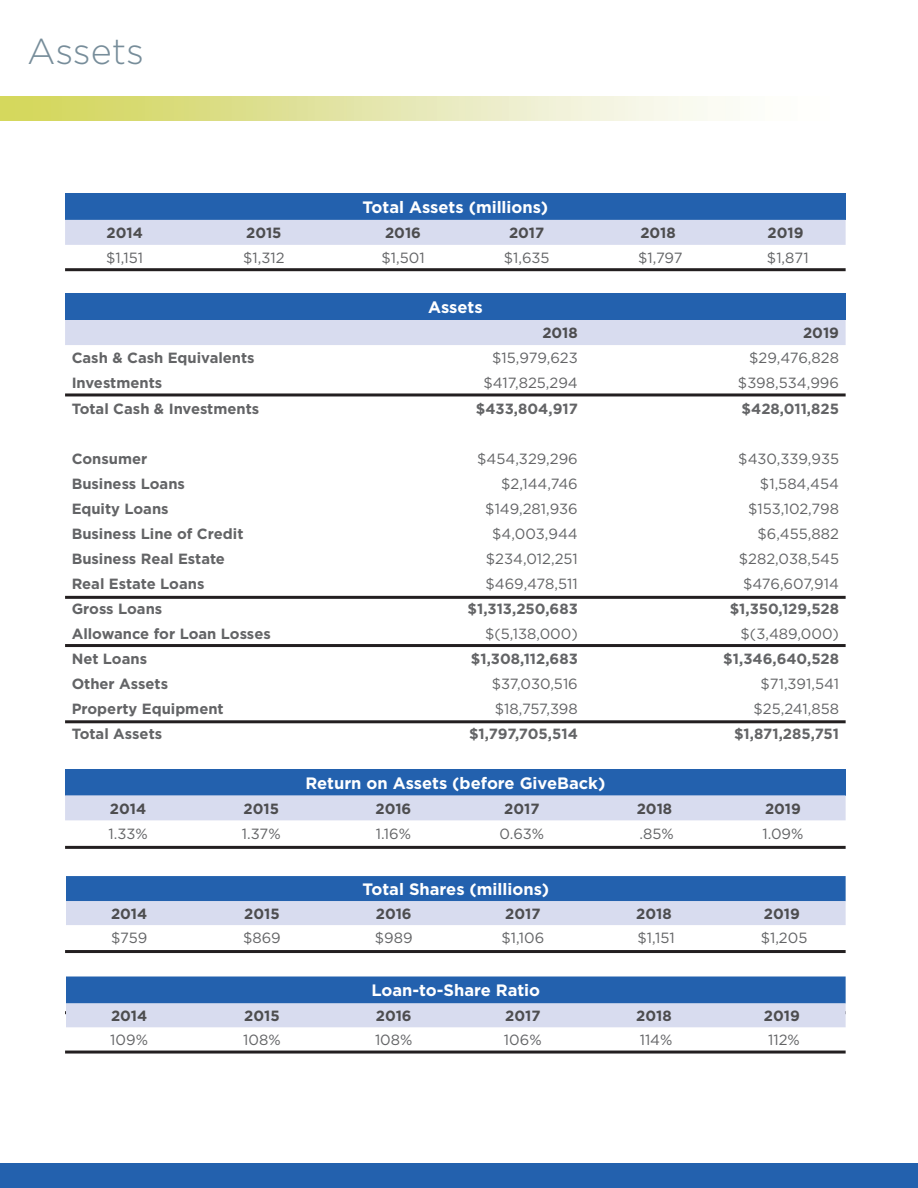
<style>
.page{position:relative;width:918px;height:1188px;background:#fff}
.page>*{position:absolute;margin:0;border:0;box-sizing:border-box;transform-origin:0 0}
.t1{font:300 36px "Gotham";color:#778d9a}
.Table_Header{font:700 16.5px "Gotham";color:#fff}
.Content_Right_Aligne{font:14.85px "Gotham";color:#636466}
.Content_Left_Aligned{font:700 14.85px "Gotham";color:#636466}
.Content{font:14.85px "Gotham";color:#636466}
.Content_Right_Aligne-2{font:700 14.85px "Gotham";color:#636466}
.Table_Subheader{font:700 14.85px "Gotham";color:#4d4d4f}
.Subheader_Right{font:700 14.85px "Gotham";color:#4d4d4f}
</style>
<div class="page">
<img style="left:0;top:97px;width:733px;height:24px">
<div style="left:0;top:1164px;width:918px;height:24px;background:#2361ae"></div>
<div style="left:65px;top:193px;width:781px;height:27px;background:#2361ae"></div>
<div style="left:65px;top:220px;width:781px;height:25px;background:#d8dcef"></div>
<div style="left:65px;top:294px;width:781px;height:26px;background:#2361ae"></div>
<div style="left:65px;top:320px;width:781px;height:25px;background:#d8dcef"></div>
<div style="left:65px;top:769px;width:781px;height:26px;background:#2361ae"></div>
<div style="left:65px;top:795px;width:781px;height:25px;background:#d8dcef"></div>
<hr style="left:65px;top:268px;width:781px;height:3px;background:#231f20">
<hr style="left:65px;top:393px;width:781px;height:3px;background:#231f20">
<hr style="left:65px;top:596px;width:781px;height:3px;background:#231f20">
<hr style="left:65px;top:644px;width:781px;height:3px;background:#231f20">
<hr style="left:65px;top:720px;width:781px;height:3px;background:#231f20">
<hr style="left:65px;top:846px;width:781px;height:3px;background:#231f20">
<div style="left:66px;top:876px;width:780px;height:25px;background:#2361ae"></div>
<svg style="left:66px;top:901px;width:780px;height:126px"></svg>
<hr style="left:65px;top:1051px;width:781px;height:3px;background:#231f20">
<p class="t1" style="left:27px;top:28px;width:119px">Assets</p>
<p class="Table_Header" style="left:363px;top:196px;width:187px">Total Assets (millions)</p>
<p class="Table_Subheader" style="left:107px;top:223px;width:38px">2014</p>
<p class="Table_Subheader" style="left:246px;top:223px;width:37px">2015</p>
<p class="Table_Subheader" style="left:385px;top:223px;width:37px">2016</p>
<p class="Table_Subheader" style="left:509px;top:223px;width:37px">2017</p>
<p class="Table_Subheader" style="left:640px;top:223px;width:37px">2018</p>
<p class="Table_Subheader" style="left:768px;top:223px;width:37px">2019</p>
<p class="Content" style="left:106px;top:249px;width:39px">$1,151</p>
<p class="Content" style="left:243px;top:249px;width:43px">$1,312</p>
<p class="Content" style="left:382px;top:249px;width:45px">$1,501</p>
<p class="Content" style="left:504px;top:249px;width:47px">$1,635</p>
<p class="Content" style="left:638px;top:249px;width:46px">$1,797</p>
<p class="Content" style="left:767px;top:249px;width:43px">$1,871</p>
<p class="Table_Header" style="left:428px;top:297px;width:56px">Assets</p>
<p class="Subheader_Right" style="left:542px;top:323px;width:37px">2018</p>
<p class="Subheader_Right" style="left:803px;top:323px;width:37px">2019</p>
<p class="Content_Left_Aligned" style="left:72px;top:348px;width:185px">Cash &amp; Cash Equivalents</p>
<p class="Content_Right_Aligne" style="left:492px;top:349px;width:87px">$15,979,623</p>
<p class="Content_Right_Aligne" style="left:749px;top:349px;width:91px">$29,476,828</p>
<p class="Content_Left_Aligned" style="left:72px;top:373px;width:92px">Investments</p>
<p class="Content_Right_Aligne" style="left:483px;top:374px;width:96px">$417,825,294</p>
<p class="Content_Right_Aligne" style="left:738px;top:374px;width:103px">$398,534,996</p>
<p class="Content_Left_Aligned" style="left:72px;top:398px;width:189px">Total Cash &amp; Investments</p>
<p class="Content_Right_Aligne-2" style="left:476px;top:398px;width:103px">$433,804,917</p>
<p class="Content_Right_Aligne-2" style="left:742px;top:398px;width:99px">$428,011,825</p>
<p class="Content_Left_Aligned" style="left:72px;top:448px;width:77px">Consumer</p>
<p class="Content_Right_Aligne" style="left:477px;top:449px;width:102px">$454,329,296</p>
<p class="Content_Right_Aligne" style="left:738px;top:449px;width:102px">$430,339,935</p>
<p class="Content_Left_Aligned" style="left:72px;top:473px;width:115px">Business Loans</p>
<p class="Content_Right_Aligne" style="left:501px;top:474px;width:78px">$2,144,746</p>
<p class="Content_Right_Aligne" style="left:760px;top:474px;width:81px">$1,584,454</p>
<p class="Content_Left_Aligned" style="left:72px;top:498px;width:98px">Equity Loans</p>
<p class="Content_Right_Aligne" style="left:485px;top:499px;width:94px">$149,281,936</p>
<p class="Content_Right_Aligne" style="left:748px;top:499px;width:92px">$153,102,798</p>
<p class="Content_Left_Aligned" style="left:72px;top:523px;width:173px">Business Line of Credit</p>
<p class="Content_Right_Aligne" style="left:492px;top:524px;width:87px">$4,003,944</p>
<p class="Content_Right_Aligne" style="left:757px;top:524px;width:83px">$6,455,882</p>
<p class="Content_Left_Aligned" style="left:72px;top:548px;width:155px">Business Real Estate</p>
<p class="Content_Right_Aligne" style="left:486px;top:549px;width:93px">$234,012,251</p>
<p class="Content_Right_Aligne" style="left:739px;top:549px;width:102px">$282,038,545</p>
<p class="Content_Left_Aligned" style="left:72px;top:573px;width:134px">Real Estate Loans</p>
<p class="Content_Right_Aligne" style="left:486px;top:574px;width:94px">$469,478,511</p>
<p class="Content_Right_Aligne" style="left:743px;top:574px;width:97px">$476,607,914</p>
<p class="Content_Left_Aligned" style="left:72px;top:598px;width:92px">Gross Loans</p>
<p class="Content_Right_Aligne-2" style="left:468px;top:598px;width:112px">$1,313,250,683</p>
<p class="Content_Right_Aligne-2" style="left:730px;top:598px;width:111px">$1,350,129,528</p>
<p class="Content_Left_Aligned" style="left:72px;top:623px;width:201px">Allowance for Loan Losses</p>
<p class="Content_Right_Aligne" style="left:485px;top:624px;width:94px">$(5,138,000)</p>
<p class="Content_Right_Aligne" style="left:741px;top:624px;width:100px">$(3,489,000)</p>
<p class="Content_Left_Aligned" style="left:72px;top:649px;width:77px">Net Loans</p>
<p class="Content_Right_Aligne-2" style="left:471px;top:649px;width:108px">$1,308,112,683</p>
<p class="Content_Right_Aligne-2" style="left:723px;top:649px;width:117px">$1,346,640,528</p>
<p class="Content_Left_Aligned" style="left:72px;top:674px;width:98px">Other Assets</p>
<p class="Content_Right_Aligne" style="left:492px;top:674px;width:88px">$37,030,516</p>
<p class="Content_Right_Aligne" style="left:761px;top:674px;width:80px">$71,391,541</p>
<p class="Content_Left_Aligned" style="left:72px;top:699px;width:154px">Property Equipment</p>
<p class="Content_Right_Aligne" style="left:495px;top:699px;width:85px">$18,757,398</p>
<p class="Content_Right_Aligne" style="left:753px;top:699px;width:87px">$25,241,858</p>
<p class="Content_Left_Aligned" style="left:72px;top:724px;width:92px">Total Assets</p>
<p class="Content_Right_Aligne-2" style="left:469px;top:724px;width:110px">$1,797,705,514</p>
<p class="Content_Right_Aligne-2" style="left:734px;top:724px;width:106px">$1,871,285,751</p>
<p class="Table_Header" style="left:305px;top:772px;width:301px">Return on Assets (before GiveBack)</p>
<p class="Table_Subheader" style="left:110px;top:799px;width:38px">2014</p>
<p class="Table_Subheader" style="left:244px;top:799px;width:37px">2015</p>
<p class="Table_Subheader" style="left:375px;top:799px;width:37px">2016</p>
<p class="Table_Subheader" style="left:504px;top:799px;width:37px">2017</p>
<p class="Table_Subheader" style="left:637px;top:799px;width:37px">2018</p>
<p class="Table_Subheader" style="left:765px;top:799px;width:37px">2019</p>
<p class="Content" style="left:108px;top:824px;width:41px">1.33%</p>
<p class="Content" style="left:242px;top:824px;width:40px">1.37%</p>
<p class="Content" style="left:376px;top:824px;width:37px">1.16%</p>
<p class="Content" style="left:500px;top:824px;width:46px">0.63%</p>
<p class="Content" style="left:640px;top:824px;width:36px">.85%</p>
<p class="Content" style="left:762px;top:824px;width:43px">1.09%</p>
<p class="Table_Header" style="left:363px;top:878px;width:188px">Total Shares (millions)</p>
<p class="Table_Subheader" style="left:111px;top:904px;width:38px">2014</p>
<p class="Table_Subheader" style="left:244px;top:904px;width:37px">2015</p>
<p class="Table_Subheader" style="left:376px;top:904px;width:37px">2016</p>
<p class="Table_Subheader" style="left:505px;top:904px;width:37px">2017</p>
<p class="Table_Subheader" style="left:636px;top:904px;width:37px">2018</p>
<p class="Table_Subheader" style="left:764px;top:904px;width:37px">2019</p>
<p class="Content" style="left:111px;top:928px;width:38px">$759</p>
<p class="Content" style="left:243px;top:928px;width:39px">$869</p>
<p class="Content" style="left:375px;top:928px;width:39px">$989</p>
<p class="Content" style="left:501px;top:928px;width:44px">$1,106</p>
<p class="Content" style="left:638px;top:928px;width:39px">$1,151</p>
<p class="Content" style="left:761px;top:928px;width:48px">$1,205</p>
<p class="Table_Header" style="left:371px;top:979px;width:170px">Loan-to-Share Ratio</p>
<p class="Table_Subheader" style="left:111px;top:1006px;width:38px">2014</p>
<p class="Table_Subheader" style="left:244px;top:1006px;width:37px">2015</p>
<p class="Table_Subheader" style="left:376px;top:1006px;width:37px">2016</p>
<p class="Table_Subheader" style="left:505px;top:1006px;width:37px">2017</p>
<p class="Table_Subheader" style="left:636px;top:1006px;width:37px">2018</p>
<p class="Table_Subheader" style="left:764px;top:1006px;width:37px">2019</p>
<p class="Content" style="left:110px;top:1030px;width:39px">109%</p>
<p class="Content" style="left:243px;top:1030px;width:39px">108%</p>
<p class="Content" style="left:375px;top:1030px;width:39px">108%</p>
<p class="Content" style="left:504px;top:1030px;width:39px">106%</p>
<p class="Content" style="left:640px;top:1030px;width:34px">114%</p>
<p class="Content" style="left:768px;top:1030px;width:33px">112%</p>
</div>
